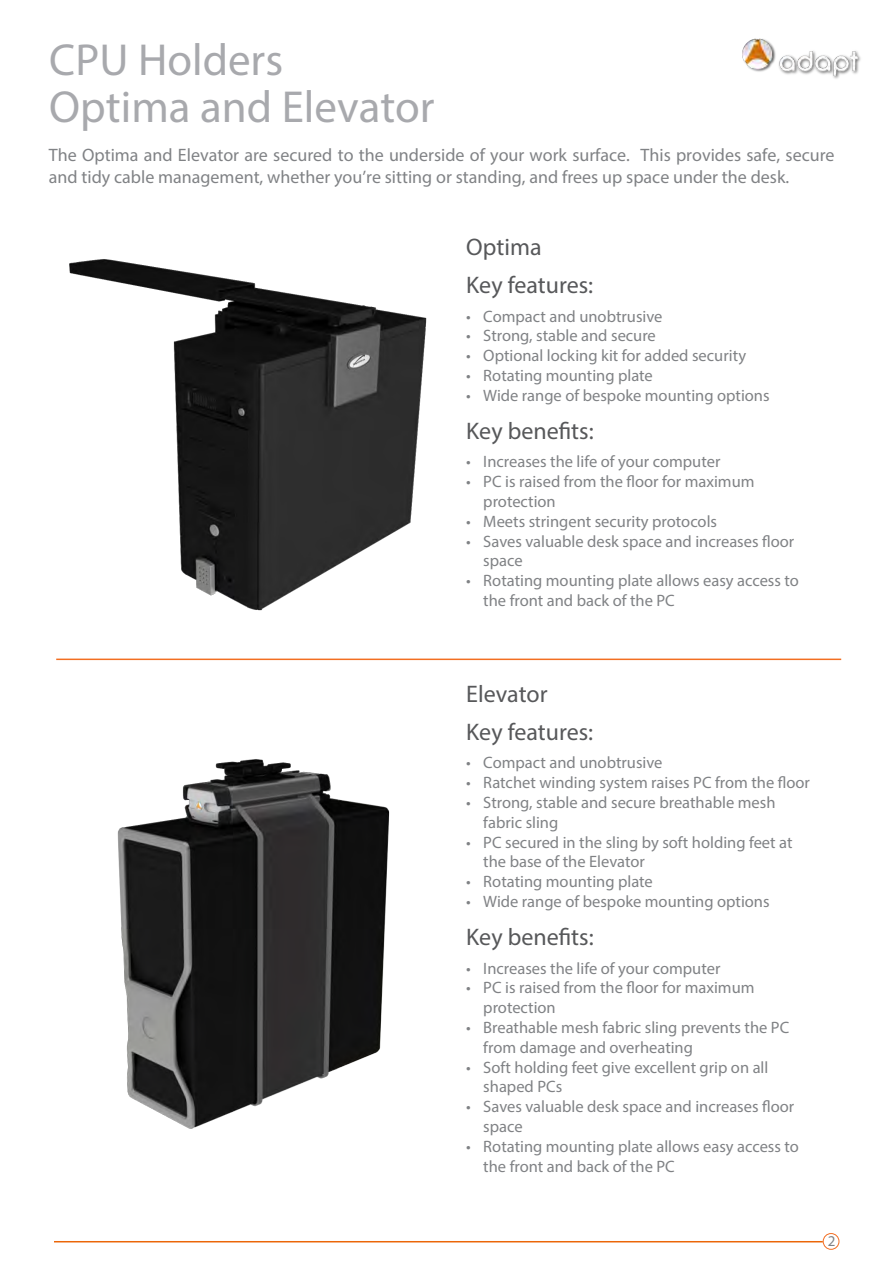
<style>
.page{position:relative;width:893px;height:1263px;background:#fff}
.page>*{position:absolute;margin:0;border:0;box-sizing:border-box;transform-origin:0 0}
.t1{font:45px/46.5px "Myriad Pro";color:#a8a9ad}
.t2{font:24px "Myriad Pro";color:#57585a}
.t3{font:18px/21.6px "Myriad Pro";color:#808285}
.t4{font:16.5px/19.8px "Myriad Pro";color:#808285}
.t5{font:15px "Myriad Pro";color:#808285}
</style>
<div class="page">
<hr style="left:54px;top:1241px;width:769px;height:1px;background:#eb6608">
<img style="left:742px;top:38px;width:119px;height:41px">
<div style="left:823px;top:1233px;width:16px;height:17px;border:1px solid #f36e23;border-radius:50%"></div>
<img style="left:69px;top:259px;width:358px;height:352px">
<hr style="left:56px;top:658px;width:785px;height:2px;background:#f36e21">
<img style="left:117px;top:759px;width:273px;height:370px">
<p class="t1" style="left:49px;top:36px;width:387px">CPU Holders<br>Optima and Elevator</p>
<p class="t3" style="left:49px;top:144px;width:787px">The Optima and Elevator are secured to the underside of your work surface. This provides safe, secure and tidy cable management, whether you’re sitting or standing, and frees up space under the desk.</p>
<p class="t2" style="left:466px;top:232px;width:77px">Optima</p>
<p class="t2" style="left:466px;top:270px;width:128px">Key features:</p>
<p class="t4" style="left:466px;top:306px;width:198px">• Compact and unobtrusive</p>
<p class="t4" style="left:466px;top:326px;width:191px">• Strong, stable and secure</p>
<p class="t4" style="left:466px;top:345px;width:281px">• Optional locking kit for added security</p>
<p class="t4" style="left:466px;top:365px;width:188px">• Rotating mounting plate</p>
<p class="t4" style="left:466px;top:385px;width:305px">• Wide range of bespoke mounting options</p>
<p class="t2" style="left:466px;top:416px;width:129px">Key benefits:</p>
<p class="t4" style="left:466px;top:452px;width:256px">• Increases the life of your computer</p>
<p class="t4" style="left:483px;top:471px;width:273px;text-indent:-17px">• PC is raised from the floor for maximum protection</p>
<p class="t4" style="left:466px;top:511px;width:252px">• Meets stringent security protocols</p>
<p class="t4" style="left:483px;top:531px;width:312px;text-indent:-17px">• Saves valuable desk space and increases floor space</p>
<p class="t4" style="left:483px;top:570px;width:317px;text-indent:-17px">• Rotating mounting plate allows easy access to the front and back of the PC</p>
<p class="t2" style="left:466px;top:679px;width:83px">Elevator</p>
<p class="t2" style="left:466px;top:717px;width:128px">Key features:</p>
<p class="t4" style="left:466px;top:753px;width:198px">• Compact and unobtrusive</p>
<p class="t4" style="left:466px;top:772px;width:345px">• Ratchet winding system raises PC from the floor</p>
<p class="t4" style="left:483px;top:792px;width:294px;text-indent:-17px">• Strong, stable and secure breathable mesh fabric sling</p>
<p class="t4" style="left:483px;top:832px;width:311px;text-indent:-17px">• PC secured in the sling by soft holding feet at the base of the Elevator</p>
<p class="t4" style="left:466px;top:871px;width:188px">• Rotating mounting plate</p>
<p class="t4" style="left:466px;top:891px;width:305px">• Wide range of bespoke mounting options</p>
<p class="t2" style="left:466px;top:922px;width:129px">Key benefits:</p>
<p class="t4" style="left:466px;top:958px;width:256px">• Increases the life of your computer</p>
<p class="t4" style="left:483px;top:978px;width:273px;text-indent:-17px">• PC is raised from the floor for maximum protection</p>
<p class="t4" style="left:483px;top:1017px;width:307px;text-indent:-17px">• Breathable mesh fabric sling prevents the PC from damage and overheating</p>
<p class="t4" style="left:483px;top:1057px;width:287px;text-indent:-17px">• Soft holding feet give excellent grip on all shaped PCs</p>
<p class="t4" style="left:483px;top:1096px;width:312px;text-indent:-17px">• Saves valuable desk space and increases floor space</p>
<p class="t4" style="left:483px;top:1136px;width:317px;text-indent:-17px">• Rotating mounting plate allows easy access to the front and back of the PC</p>
<p class="t5" style="left:828px;top:1232px;width:9px">2</p>
</div>
